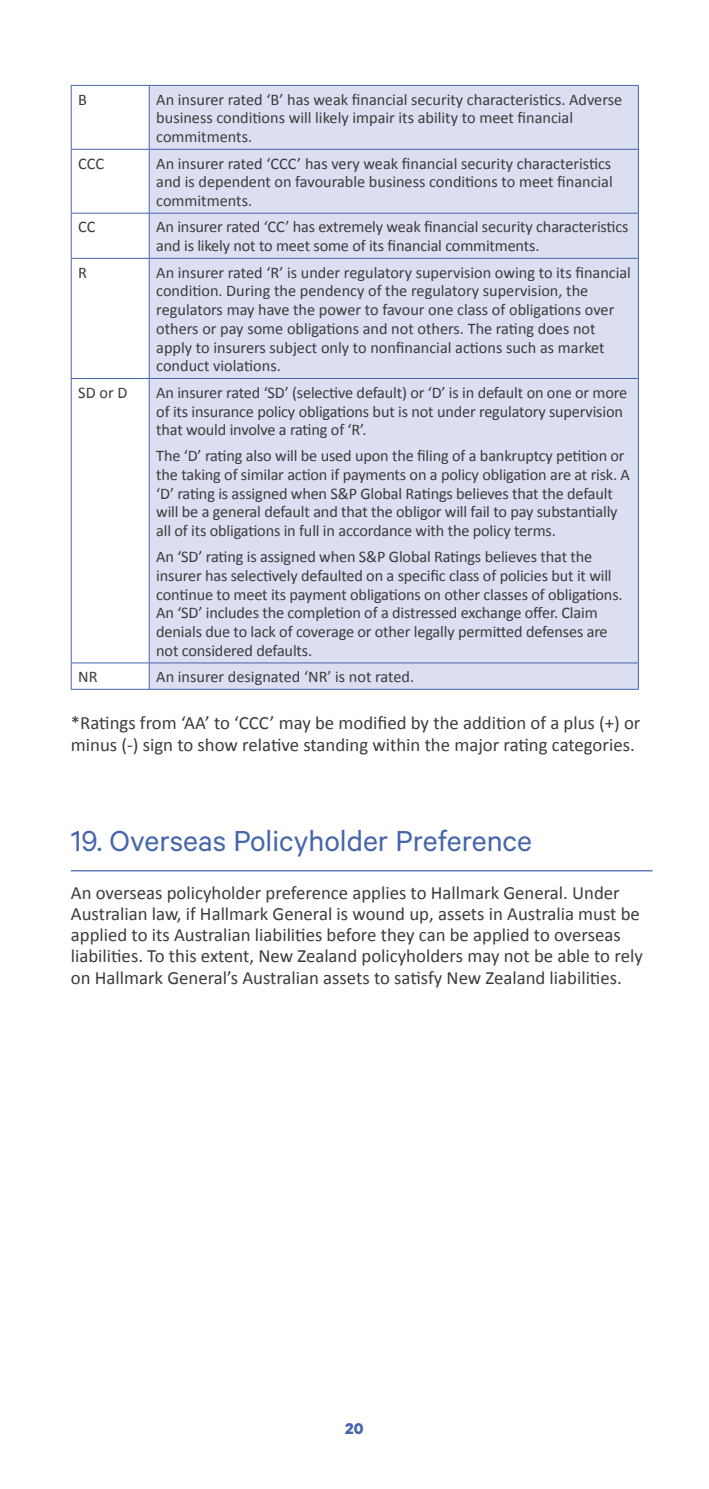
<style>
.page{position:relative;width:709px;height:1489px;background:#fff}
.page>*{position:absolute;margin:0;border:0;box-sizing:border-box;transform-origin:0 0}
.t1{font:32.5px "Calibre";color:#4565ad}
.t2{font:18.75px/21.2px "Calibri";color:#3c3c3b}
.t3{font:700 17.5px "Calibre";color:#4565ad}
.t4{font:16.25px/18.8px "Calibri";letter-spacing:-.01em;color:#3c3c3b}
</style>
<div class="page">
<hr style="left:71px;top:870px;width:581px;height:1px;background:#4565ad">
<div style="left:150px;top:86px;width:488px;height:603px;background:#dcdef1"></div>
<hr style="left:71px;top:85px;width:78px;height:1px;background:#4565ad">
<hr style="left:71px;top:86px;width:1px;height:63px;background:#4565ad">
<hr style="left:149px;top:85px;width:489px;height:1px;background:#4565ad">
<hr style="left:149px;top:86px;width:1px;height:63px;background:#4565ad">
<hr style="left:638px;top:86px;width:1px;height:63px;background:#4565ad">
<hr style="left:71px;top:149px;width:78px;height:1px;background:#4565ad">
<hr style="left:71px;top:150px;width:1px;height:63px;background:#4565ad">
<hr style="left:149px;top:149px;width:489px;height:1px;background:#4565ad">
<hr style="left:149px;top:150px;width:1px;height:63px;background:#4565ad">
<hr style="left:638px;top:150px;width:1px;height:63px;background:#4565ad">
<hr style="left:71px;top:213px;width:78px;height:1px;background:#4565ad">
<hr style="left:71px;top:213px;width:1px;height:45px;background:#4565ad">
<hr style="left:149px;top:213px;width:489px;height:1px;background:#4565ad">
<hr style="left:149px;top:213px;width:1px;height:45px;background:#4565ad">
<hr style="left:638px;top:213px;width:1px;height:45px;background:#4565ad">
<hr style="left:71px;top:258px;width:78px;height:1px;background:#4565ad">
<hr style="left:71px;top:258px;width:1px;height:120px;background:#4565ad">
<hr style="left:149px;top:258px;width:489px;height:1px;background:#4565ad">
<hr style="left:149px;top:258px;width:1px;height:120px;background:#4565ad">
<hr style="left:638px;top:258px;width:1px;height:120px;background:#4565ad">
<hr style="left:71px;top:378px;width:78px;height:1px;background:#4565ad">
<hr style="left:71px;top:379px;width:1px;height:283px;background:#4565ad">
<hr style="left:149px;top:378px;width:489px;height:1px;background:#4565ad">
<hr style="left:149px;top:379px;width:1px;height:283px;background:#4565ad">
<hr style="left:638px;top:379px;width:1px;height:283px;background:#4565ad">
<hr style="left:71px;top:662px;width:78px;height:1px;background:#4565ad">
<svg style="left:71px;top:663px;width:1px;height:26px"></svg>
<hr style="left:149px;top:662px;width:489px;height:1px;background:#4565ad">
<svg style="left:149px;top:663px;width:1px;height:26px"></svg>
<svg style="left:638px;top:663px;width:1px;height:26px"></svg>
<hr style="left:71px;top:689px;width:78px;height:1px;background:#4565ad">
<hr style="left:149px;top:689px;width:489px;height:1px;background:#4565ad">
<p class="t4" style="left:78px;top:90px;width:10px">B</p>
<p class="t4" style="left:156px;top:90px;width:467px">An insurer rated ‘B’ has weak financial security characteristics. Adverse business conditions will likely impair its ability to meet financial commitments.</p>
<p class="t4" style="left:78px;top:154px;width:27px">CCC</p>
<p class="t4" style="left:156px;top:154px;width:458px;text-align:justify">An insurer rated ‘CCC’ has very weak financial security characteristics and is dependent on favourable business conditions to meet financial commitments.</p>
<p class="t4" style="left:78px;top:218px;width:19px">CC</p>
<p class="t4" style="left:156px;top:218px;width:474px">An insurer rated ‘CC’ has extremely weak financial security characteristics and is likely not to meet some of its financial commitments.</p>
<p class="t4" style="left:78px;top:263px;width:10px">R</p>
<p class="t4" style="left:156px;top:263px;width:476px">An insurer rated ‘R’ is under regulatory supervision owing to its financial condition. During the pendency of the regulatory supervision, the regulators may have the power to favour one class of obligations over others or pay some obligations and not others. The rating does not apply to insurers subject only to nonfinancial actions such as market conduct violations.</p>
<p class="t4" style="left:78px;top:383px;width:51px">SD or D</p>
<p class="t4" style="left:156px;top:383px;width:472px">An insurer rated ‘SD’ (selective default) or ‘D’ is in default on one or more of its insurance policy obligations but is not under regulatory supervision that would involve a rating of ‘R’.</p>
<p class="t4" style="left:156px;top:446px;width:475px">The ‘D’ rating also will be used upon the filing of a bankruptcy petition or the taking of similar action if payments on a policy obligation are at risk. A ‘D’ rating is assigned when S&amp;P Global Ratings believes that the default will be a general default and that the obligor will fail to pay substantially all of its obligations in full in accordance with the policy terms.</p>
<p class="t4" style="left:156px;top:547px;width:468px">An ‘SD’ rating is assigned when S&amp;P Global Ratings believes that the insurer has selectively defaulted on a specific class of policies but it will continue to meet its payment obligations on other classes of obligations.<br>An ‘SD’ includes the completion of a distressed exchange offer. Claim denials due to lack of coverage or other legally permitted defenses are not considered defaults.</p>
<p class="t4" style="left:78px;top:667px;width:21px">NR</p>
<p class="t4" style="left:156px;top:667px;width:259px">An insurer designated ‘NR’ is not rated.</p>
<p class="t2" style="left:71px;top:712px;width:571px">*Ratings from ‘AA’ to ‘CCC’ may be modified by the addition of a plus (+) or minus (-) sign to show relative standing within the major rating categories.</p>
<h1 class="t1" style="left:71px;top:821px;width:462px">19. Overseas Policyholder Preference</h1>
<p class="t2" style="left:71px;top:881px;width:573px">An overseas policyholder preference applies to Hallmark General. Under Australian law, if Hallmark General is wound up, assets in Australia must be applied to its Australian liabilities before they can be applied to overseas liabilities. To this extent, New Zealand policyholders may not be able to rely on Hallmark General’s Australian assets to satisfy New Zealand liabilities.</p>
<p class="t3" style="left:345px;top:1417px;width:20px">20</p>
</div>
